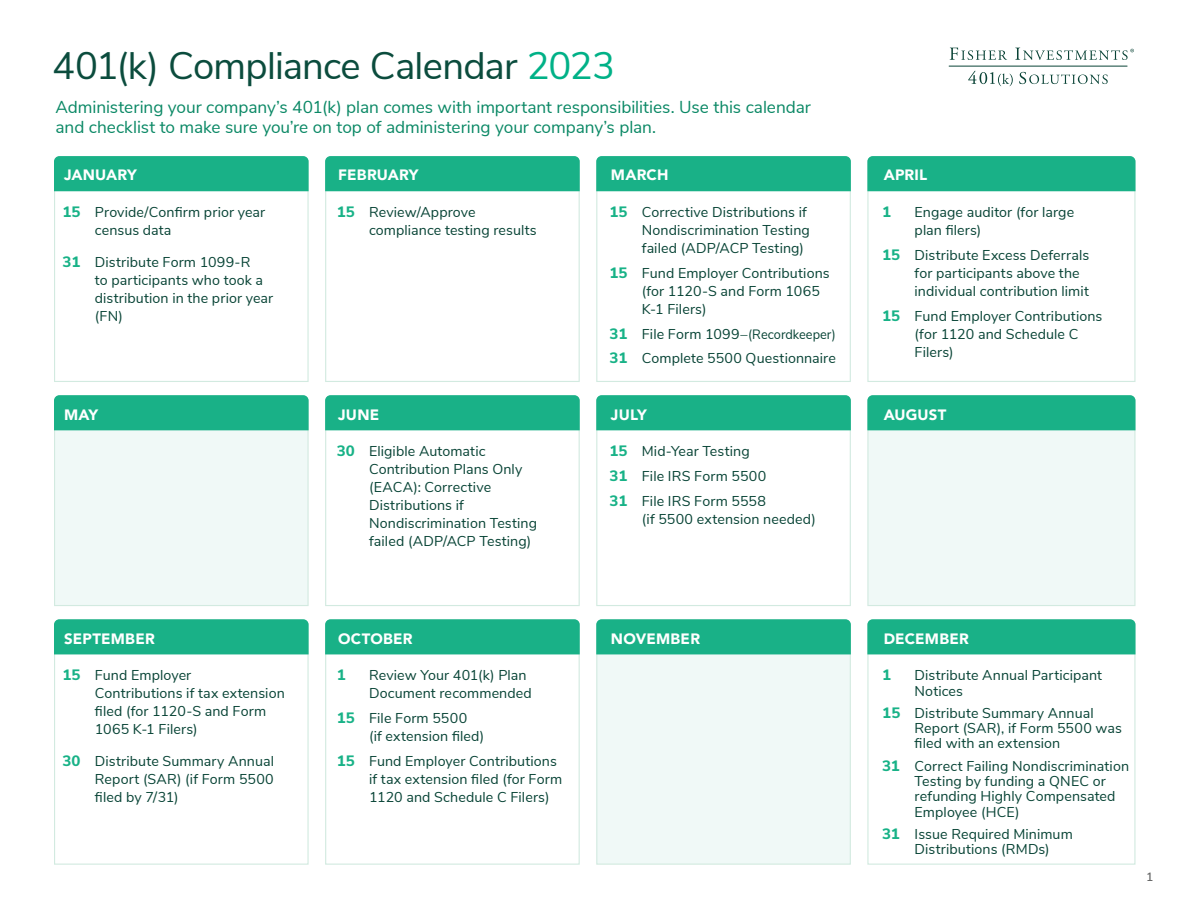
<style>
.page{position:relative;width:1188px;height:918px;background:#fff}
.page>*{position:absolute;margin:0;border:0;box-sizing:border-box;transform-origin:0 0}
.NEW_HEADER{font:38.25px "Nunito Sans";letter-spacing:-.02em;color:#0b4c3d}
.t1{font:17.25px/19.5px "Nunito Sans";letter-spacing:-.005em;color:#0a8865}
.t2{font:900 15px "Avenir";letter-spacing:.015em;color:#fff}
.CALENDAR_TEXT{font:800 15px "Nunito Sans";color:#18b287}
.CALENDAR_TEXT-2{font:14.25px/18px "Nunito Sans";letter-spacing:.01em;color:#074335}
.CALENDAR_TEXT-3{font:13.5px "Nunito Sans";color:#074335;scale:.95 1}
.t3{font:600 12px "Nunito Sans";color:#656666}
.s1{color:#00b187}
.s2{font-weight:800;font-size:15px;color:#18b287}
.s3{font-size:14.25px}
</style>
<div class="page">
<svg style="left:54px;top:191px;width:255px;height:191px"></svg>
<div style="left:54px;top:156px;width:255px;height:35px;background:#19b187"></div>
<svg style="left:54px;top:654px;width:255px;height:211px"></svg>
<div style="left:54px;top:619px;width:255px;height:35px;background:#19b187"></div>
<div style="left:54px;top:430px;width:255px;height:176px;background:#f0f9f7"></div>
<div style="left:54px;top:395px;width:255px;height:35px;background:#19b187"></div>
<svg style="left:867px;top:191px;width:269px;height:191px"></svg>
<div style="left:867px;top:156px;width:269px;height:35px;background:#19b187"></div>
<svg style="left:867px;top:654px;width:269px;height:211px"></svg>
<div style="left:867px;top:619px;width:269px;height:35px;background:#19b187"></div>
<div style="left:867px;top:430px;width:269px;height:176px;background:#f0f9f7"></div>
<div style="left:867px;top:395px;width:269px;height:35px;background:#19b187"></div>
<svg style="left:596px;top:191px;width:255px;height:191px"></svg>
<div style="left:596px;top:156px;width:255px;height:35px;background:#19b187"></div>
<div style="left:596px;top:654px;width:255px;height:211px;background:#f0f9f7"></div>
<div style="left:596px;top:619px;width:255px;height:35px;background:#19b187"></div>
<svg style="left:596px;top:430px;width:255px;height:176px"></svg>
<div style="left:596px;top:395px;width:255px;height:35px;background:#19b187"></div>
<svg style="left:950px;top:48px;width:57px;height:12px"></svg>
<hr style="left:949px;top:66px;width:179px;height:1px;background:#094336">
<svg style="left:1015px;top:48px;width:119px;height:12px"></svg>
<svg style="left:968px;top:71px;width:45px;height:15px"></svg>
<svg style="left:1019px;top:72px;width:89px;height:12px"></svg>
<svg style="left:325px;top:191px;width:255px;height:191px"></svg>
<div style="left:325px;top:156px;width:255px;height:35px;background:#19b187"></div>
<svg style="left:325px;top:654px;width:255px;height:211px"></svg>
<div style="left:325px;top:619px;width:255px;height:35px;background:#19b187"></div>
<svg style="left:325px;top:430px;width:255px;height:176px"></svg>
<div style="left:325px;top:395px;width:255px;height:35px;background:#19b187"></div>
<p class="NEW_HEADER" style="left:52px;top:38px;width:565px">401(k) Compliance Calendar <span class="s1">2023</span></p>
<p class="t1" style="left:56px;top:96px;width:757px">Administering your company’s 401(k) plan comes with important responsibilities. Use this calendar and checklist to make sure you’re on top of administering your company’s plan.</p>
<p class="t2" style="left:64px;top:162px;width:74px">JANUARY</p>
<p class="t2" style="left:338px;top:162px;width:82px">FEBRUARY</p>
<p class="t2" style="left:611px;top:162px;width:59px">MARCH</p>
<p class="t2" style="left:884px;top:162px;width:45px">APRIL</p>
<p class="CALENDAR_TEXT-2" style="left:95px;top:202px;width:172px;text-indent:-32px"><span class="s2">15</span> Provide/Confirm prior year census data</p>
<p class="CALENDAR_TEXT-2" style="left:95px;top:252px;width:180px;text-indent:-32px"><span class="s2">31</span> Distribute Form 1099-R<br>to participants who took a distribution in the prior year (FN)</p>
<p class="CALENDAR_TEXT-2" style="left:369px;top:202px;width:169px;text-indent:-32px"><span class="s2">15</span> Review/Approve compliance testing results</p>
<p class="CALENDAR_TEXT-2" style="left:642px;top:202px;width:170px;text-indent:-32px"><span class="s2">15</span> Corrective Distributions if<br>Nondiscrimination Testing failed (ADP/ACP Testing)</p>
<p class="CALENDAR_TEXT-2" style="left:642px;top:263px;width:189px;text-indent:-32px"><span class="s2">15</span> Fund Employer Contributions (for 1120-S and Form 1065<br>K-1 Filers)</p>
<p class="CALENDAR_TEXT-3" style="left:609px;top:324px;width:240px"><span class="s2">31</span> <span class="s3">File Form 1099–</span>(Recordkeeper)</p>
<p class="CALENDAR_TEXT-2" style="left:609px;top:348px;width:228px"><span class="s2">31</span> Complete 5500 Questionnaire</p>
<p class="CALENDAR_TEXT" style="left:882px;top:201px;width:10px">1</p>
<p class="CALENDAR_TEXT-2" style="left:915px;top:202px;width:161px">Engage auditor (for large plan filers)</p>
<p class="CALENDAR_TEXT-2" style="left:915px;top:245px;width:176px;text-indent:-32px"><span class="s2">15</span> Distribute Excess Deferrals for participants above the individual contribution limit</p>
<p class="CALENDAR_TEXT-2" style="left:915px;top:306px;width:189px;text-indent:-32px"><span class="s2">15</span> Fund Employer Contributions (for 1120 and Schedule C<br>Filers)</p>
<p class="t2" style="left:64px;top:402px;width:36px">MAY</p>
<p class="t2" style="left:338px;top:402px;width:43px">JUNE</p>
<p class="CALENDAR_TEXT-2" style="left:369px;top:441px;width:170px;text-indent:-32px"><span class="s2">30</span> Eligible Automatic<br>Contribution Plans Only (EACA): Corrective<br>Distributions if<br>Nondiscrimination Testing failed (ADP/ACP Testing)</p>
<p class="t2" style="left:611px;top:402px;width:37px">JULY</p>
<p class="CALENDAR_TEXT-2" style="left:609px;top:441px;width:142px"><span class="s2">15</span> Mid-Year Testing</p>
<p class="CALENDAR_TEXT-2" style="left:609px;top:466px;width:158px"><span class="s2">31</span> File IRS Form 5500</p>
<p class="CALENDAR_TEXT-2" style="left:642px;top:491px;width:176px;text-indent:-32px"><span class="s2">31</span> File IRS Form 5558<br>(if 5500 extension needed)</p>
<p class="t2" style="left:884px;top:402px;width:64px">AUGUST</p>
<p class="t2" style="left:64px;top:626px;width:92px">SEPTEMBER</p>
<p class="t2" style="left:338px;top:626px;width:76px">OCTOBER</p>
<p class="t2" style="left:611px;top:626px;width:91px">NOVEMBER</p>
<p class="t2" style="left:884px;top:626px;width:87px">DECEMBER</p>
<p class="CALENDAR_TEXT-2" style="left:95px;top:665px;width:191px;text-indent:-32px"><span class="s2">15</span> Fund Employer<br>Contributions if tax extension filed (for 1120-S and Form<br>1065 K-1 Filers)</p>
<p class="CALENDAR_TEXT-2" style="left:95px;top:751px;width:181px;text-align:justify;text-indent:-32px"><span class="s2">30</span> Distribute Summary Annual Report (SAR) (if Form 5500 filed by 7/31)</p>
<p class="CALENDAR_TEXT" style="left:337px;top:664px;width:10px">1</p>
<p class="CALENDAR_TEXT-2" style="left:369px;top:665px;width:164px">Review Your 401(k) Plan<br>Document recommended</p>
<p class="CALENDAR_TEXT-2" style="left:369px;top:708px;width:117px;text-indent:-32px"><span class="s2">15</span> File Form 5500<br>(if extension filed)</p>
<p class="CALENDAR_TEXT-2" style="left:369px;top:751px;width:195px;text-indent:-32px"><span class="s2">15</span> Fund Employer Contributions if tax extension filed (for Form<br>1120 and Schedule C Filers)</p>
<p class="CALENDAR_TEXT" style="left:882px;top:664px;width:10px">1</p>
<p class="CALENDAR_TEXT-2" style="left:915px;top:667px;width:189px;line-height:15.3px">Distribute Annual Participant<br>Notices</p>
<p class="CALENDAR_TEXT-2" style="left:915px;top:704px;width:209px;line-height:15.5px;text-indent:-32px"><span class="s2">15</span> Distribute Summary Annual<br>Report (SAR), if Form 5500 was filed with an extension</p>
<p class="CALENDAR_TEXT-2" style="left:915px;top:757px;width:216px;line-height:15.3px;text-indent:-32px"><span class="s2">31</span> Correct Failing Nondiscrimination<br>Testing by funding a QNEC or refunding Highly Compensated<br>Employee (HCE)</p>
<p class="CALENDAR_TEXT-2" style="left:915px;top:825px;width:160px;line-height:15.3px;text-indent:-32px"><span class="s2">31</span> Issue Required Minimum<br>Distributions (RMDs)</p>
<p class="t3" style="left:1146px;top:868px;width:9px">1</p>
</div>
